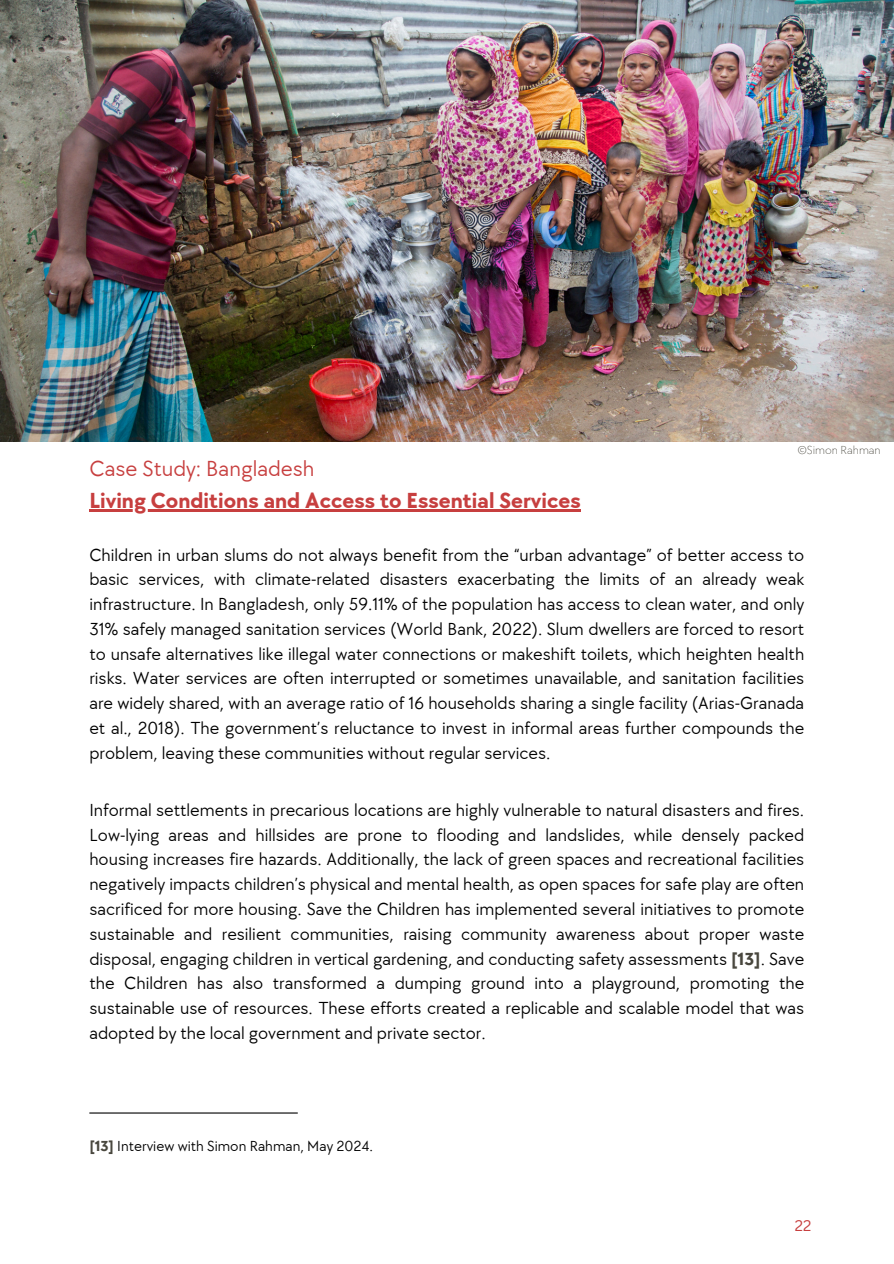
<style>
.page{position:relative;width:894px;height:1264px;background:#fff}
.page>*{position:absolute;margin:0;border:0;box-sizing:border-box;transform-origin:0 0}
.t1{font:700 22.5px "TT Chocolates";color:#c73f3f}
.t2{font:22.5px "TT Chocolates";color:#c73f3f}
.t3{font:18px/24.8px "TT Chocolates";color:#000;text-align:justify}
.t4{font:15px "TT Chocolates";color:#000}
.t5{font:15px "Canva Sans";color:#c73f3f}
.t6{font:200 12px "TT Chocolates";color:#49473e}
.s1{font-weight:700;color:#49473e}
</style>
<div class="page">
<img style="left:0;top:0;width:893px;height:441px">
<hr style="left:89px;top:509px;width:491px;height:2px;background:#c73f3f">
<hr style="left:89px;top:1112px;width:209px;height:1px;background:#000">
<h3 class="t2" style="left:89px;top:455px;width:226px">Case Study: Bangladesh</h3>
<h4 class="t5" style="left:493px;top:45px;width:21px">08</h4>
<h3 class="t6" style="left:797px;top:443px;width:85px">©Simon Rahman</h3>
<p class="t1" style="left:89px;top:488px;width:493px">Living Conditions and Access to Essential Services</p>
<p class="t3" style="left:89px;top:543px;width:716px">Children in urban slums do not always benefit from the “urban advantage” of better access to basic services, with climate-related disasters exacerbating the limits of an already weak infrastructure. In Bangladesh, only 59.11% of the population has access to clean water, and only 31% safely managed sanitation services (World Bank, 2022). Slum dwellers are forced to resort to unsafe alternatives like illegal water connections or makeshift toilets, which heighten health risks. Water services are often interrupted or sometimes unavailable, and sanitation facilities are widely shared, with an average ratio of 16 households sharing a single facility (Arias-Granada et al., 2018). The government’s reluctance to invest in informal areas further compounds the problem, leaving these communities without regular services.</p>
<h2 class="t3" style="left:89px;top:798px;width:716px">Informal settlements in precarious locations are highly vulnerable to natural disasters and fires.<br>Low-lying areas and hillsides are prone to flooding and landslides, while densely packed housing increases fire hazards. Additionally, the lack of green spaces and recreational facilities negatively impacts children’s physical and mental health, as open spaces for safe play are often sacrificed for more housing. Save the Children has implemented several initiatives to promote sustainable and resilient communities, raising community awareness about proper waste disposal, engaging children in vertical gardening, and conducting safety assessments <span class="s1">[13]</span>. Save the Children has also transformed a dumping ground into a playground, promoting the sustainable use of resources. These efforts created a replicable and scalable model that was adopted by the local government and private sector.</h2>
<h1 class="t4" style="left:89px;top:1137px;width:285px"><span class="s1">[13]</span> Interview with Simon Rahman, May 2024.</h1>
<p class="t5" style="left:794px;top:1214px;width:18px">22</p>
</div>
